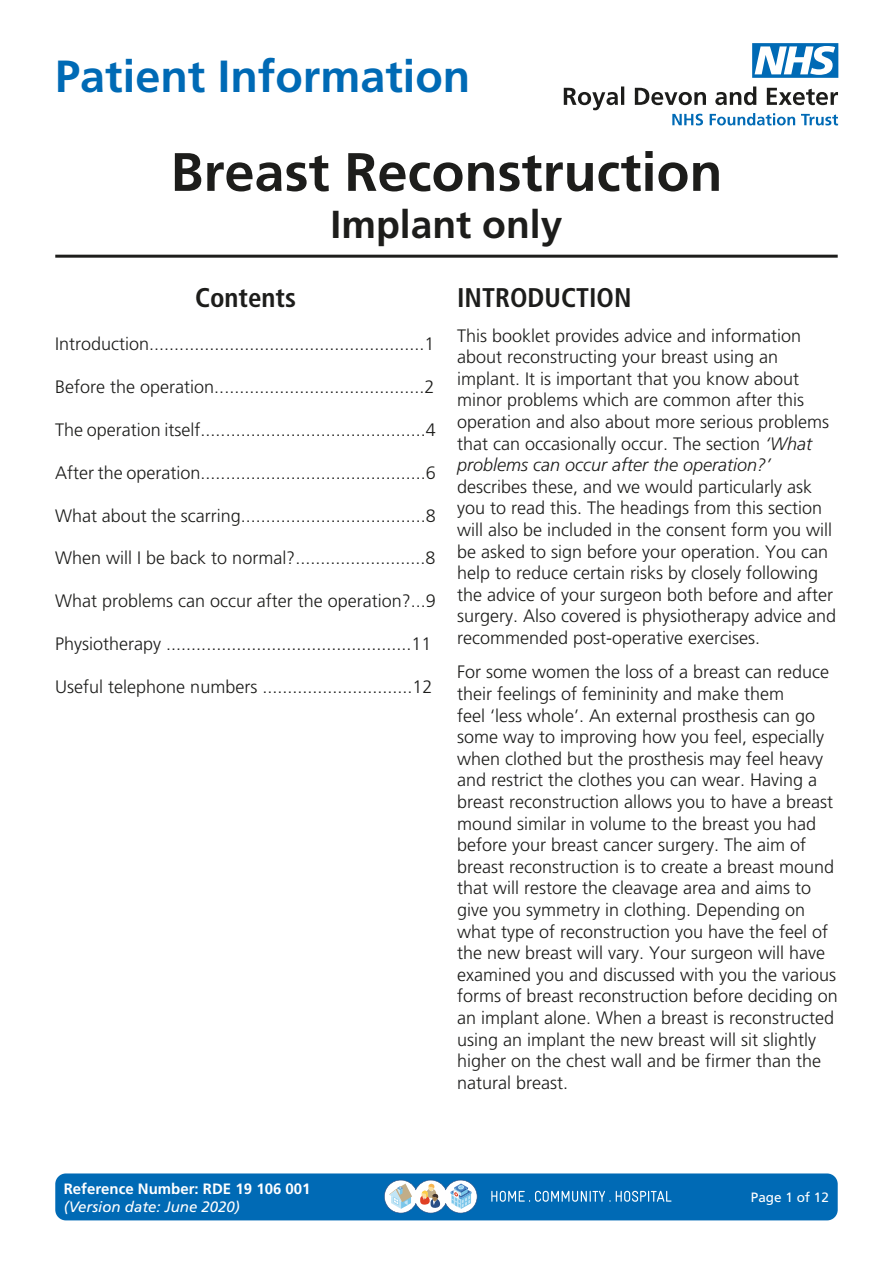
<style>
.page{position:relative;width:893px;height:1263px;background:#fff}
.page>*{position:absolute;margin:0;border:0;box-sizing:border-box;transform-origin:0 0}
.t1{font:700 54px "Frutiger 65";color:#1d1d1b}
.t2{font:700 45px "Frutiger 65";color:#006ab5}
.t3{font:700 39px "Frutiger 65";color:#1d1d1b}
.t4{font:700 condensed 27px "Frutiger 67";color:#1d1d1b}
.t5{font:300 18px/21.6px "Frutiger 45";color:#1d1d1b}
.t6{font:italic 300 18px "Frutiger 46";color:#1d1d1b}
.t7{font:700 15px "Frutiger 65";color:#fff}
.t8{font:italic 15px "Frutiger 56";color:#fff}
.t9{font:13.5px "Frutiger 55 Roman";color:#fff}
.s1{font-family:"Frutiger 46";font-style:italic}
</style>
<div class="page">
<div style="left:55px;top:1173px;width:783px;height:47px;background:#006ab5;border-radius:11px"></div>
<svg style="left:384px;top:1180px;width:93px;height:33px;background:#acc4d4"></svg>
<svg style="left:491px;top:1191px;width:180px;height:11px"></svg>
<svg style="left:564px;top:86px;width:274px;height:39px"></svg>
<svg style="left:752px;top:43px;width:86px;height:35px"></svg>
<hr style="left:55px;top:255px;width:783px;height:3px;background:#1d1d1b">
<h2 class="t2" style="left:55px;top:50px;width:417px">Patient Information</h2>
<h1 class="t1" style="left:170px;top:140px;width:553px">Breast Reconstruction</h1>
<h3 class="t3" style="left:331px;top:201px;width:233px">Implant only</h3>
<h3 class="t4" style="left:195px;top:282px;width:103px">Contents</h3>
<p class="t5" style="left:55px;top:333px;width:381px">Introduction.......................................................1</p>
<p class="t5" style="left:55px;top:376px;width:381px">Before the operation..........................................2</p>
<p class="t5" style="left:55px;top:419px;width:382px">The operation itself.............................................4</p>
<p class="t5" style="left:55px;top:462px;width:382px">After the operation.............................................6</p>
<p class="t5" style="left:55px;top:504px;width:382px">What about the scarring.....................................8</p>
<p class="t5" style="left:55px;top:547px;width:382px">When will I be back to normal?..........................8</p>
<p class="t5" style="left:55px;top:590px;width:382px">What problems can occur after the operation?...9</p>
<p class="t5" style="left:55px;top:633px;width:378px">Physiotherapy .................................................11</p>
<p class="t5" style="left:55px;top:676px;width:379px">Useful telephone numbers ..............................12</p>
<h3 class="t4" style="left:457px;top:282px;width:176px">INTRODUCTION</h3>
<p class="t5" style="left:457px;top:325px;width:374px">This booklet provides advice and information about reconstructing your breast using an implant. It is important that you know about minor problems which are common after this operation and also about more serious problems that can occasionally occur. The section <span class="s1">‘What</span></p>
<p class="t6" style="left:457px;top:455px;width:316px">problems can occur after the operation?’</p>
<p class="t5" style="left:457px;top:476px;width:381px">describes these, and we would particularly ask you to read this. The headings from this section will also be included in the consent form you will be asked to sign before your operation. You can help to reduce certain risks by closely following the advice of your surgeon both before and after surgery. Also covered is physiotherapy advice and recommended post-operative exercises.</p>
<p class="t5" style="left:457px;top:661px;width:382px">For some women the loss of a breast can reduce their feelings of femininity and make them<br>feel ‘less whole’. An external prosthesis can go some way to improving how you feel, especially when clothed but the prosthesis may feel heavy and restrict the clothes you can wear. Having a breast reconstruction allows you to have a breast mound similar in volume to the breast you had before your breast cancer surgery. The aim of breast reconstruction is to create a breast mound that will restore the cleavage area and aims to give you symmetry in clothing. Depending on what type of reconstruction you have the feel of the new breast will vary. Your surgeon will have examined you and discussed with you the various forms of breast reconstruction before deciding on an implant alone. When a breast is reconstructed using an implant the new breast will sit slightly higher on the chest wall and be firmer than the natural breast.</p>
<p class="t7" style="left:64px;top:1180px;width:248px">Reference Number: RDE 19 106 001</p>
<p class="t8" style="left:64px;top:1198px;width:178px">(Version date: June 2020)</p>
<p class="t9" style="left:751px;top:1189px;width:80px">Page 1 of 12</p>
</div>
